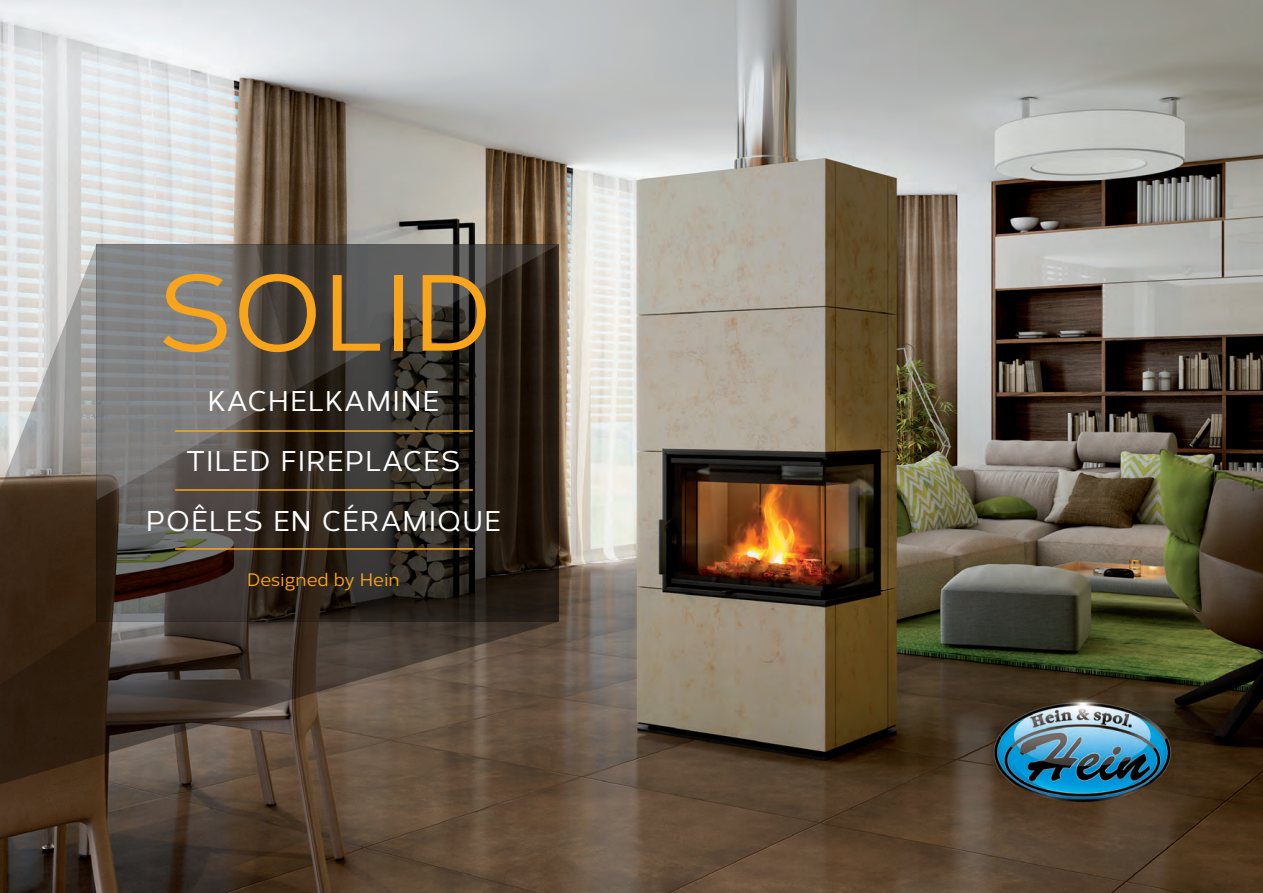
<style>
.page{position:relative;width:1263px;height:893px;background:#fff}
.page>*{position:absolute;margin:0;border:0;box-sizing:border-box;transform-origin:0 0}
.t1{font:500 108px "Corbert";color:#f9a51b}
.t2{font:500 28.5px/60px "Corbert";letter-spacing:.03em;color:#fff;text-align:center}
.t3{font:500 18px "Corbert";color:#f9a51b}
</style>
<div class="page">
<img style="left:0;top:0;width:1263px;height:893px">
<svg style="left:96px;top:500px;width:160px;height:122px;background:#453d37"></svg>
<svg style="left:0;top:245px;width:96px;height:377px;background:#8d857d"></svg>
<svg style="left:0;top:622px;width:559px;height:196px;background:#534335"></svg>
<svg style="left:96px;top:244px;width:160px;height:256px;background:#777675"></svg>
<svg style="left:256px;top:244px;width:303px;height:378px;background:#312b25"></svg>
<hr style="left:175px;top:430px;width:298px;height:2px;background:#f9a51b">
<hr style="left:175px;top:489px;width:298px;height:2px;background:#f9a51b">
<hr style="left:175px;top:548px;width:298px;height:2px;background:#f9a51b">
<h1 class="t1" style="left:158px;top:234px;width:336px">SOLID</h1>
<p class="t2" style="left:146px;top:369px;width:357px">KACHELKAMINE<br>TILED FIREPLACES<br>POÊLES EN CÉRAMIQUE</p>
<p class="t3" style="left:247px;top:567px;width:154px">Designed by Hein</p>
</div>
